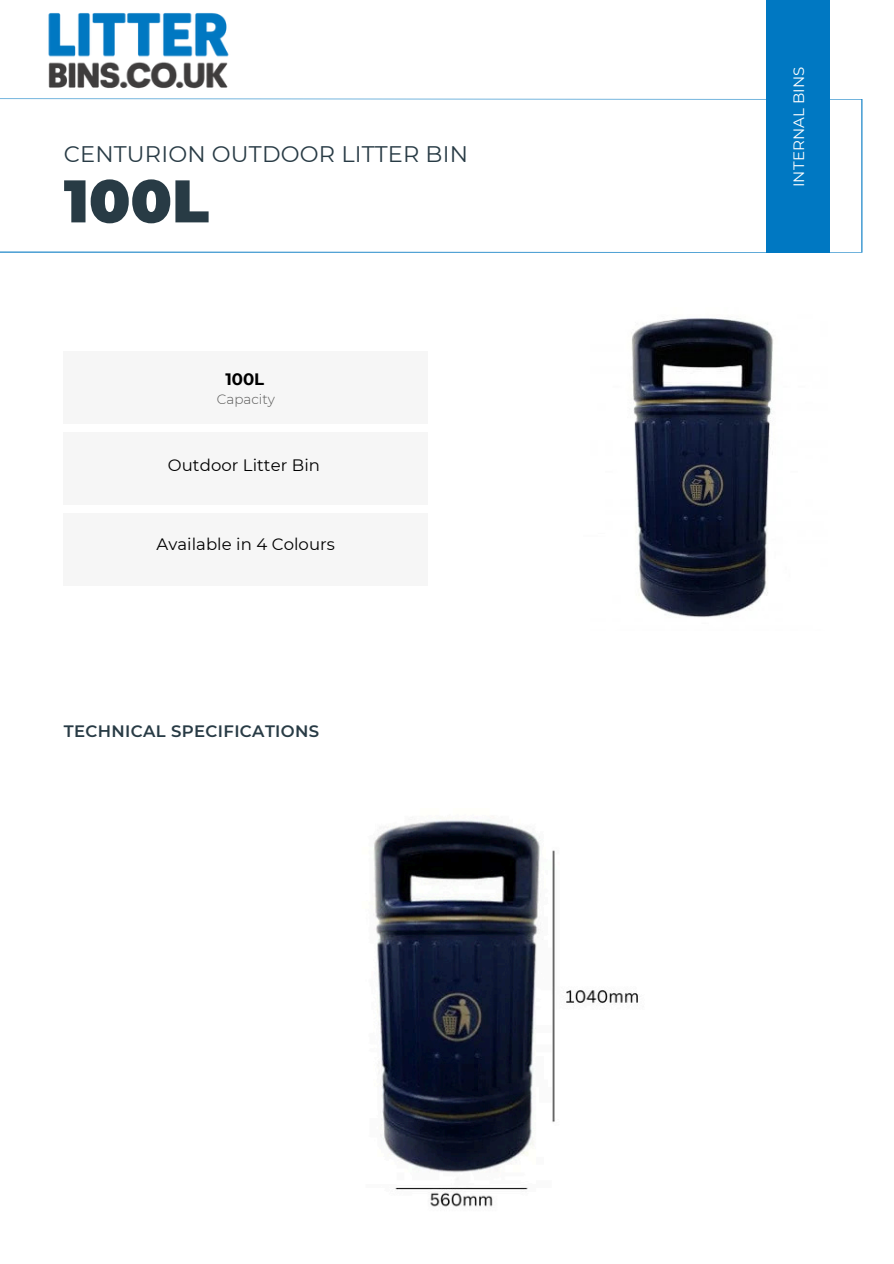
<style>
.page{position:relative;width:894px;height:1264px;background:#fff}
.page>*{position:absolute;margin:0;border:0;box-sizing:border-box;transform-origin:0 0}
.t1{font:900 60px "Montserrat";color:#283b45}
.t2{font:22.5px "Montserrat";letter-spacing:.005em;color:#283b45}
.t3{font:16.5px "Montserrat";letter-spacing:.005em;color:#000}
.t4{font:600 16.5px "Montserrat";letter-spacing:.02em;color:#283b45}
.t5{font:700 16.5px "Montserrat";color:#000}
.t6{font:15px "Montserrat";letter-spacing:.01em;color:#fff}
.t7{font:300 13.5px "Montserrat";color:#575756}
</style>
<div class="page">
<svg style="left:0;top:98px;width:862px;height:155px"></svg>
<div style="left:765px;top:0;width:64px;height:252px;background:#0078c2"></div>
<div style="left:64px;top:352px;width:363px;height:72px;background:#f6f6f6"></div>
<div style="left:64px;top:433px;width:363px;height:72px;background:#f6f6f6"></div>
<div style="left:64px;top:514px;width:363px;height:72px;background:#f6f6f6"></div>
<img style="left:48px;top:13px;width:181px;height:76px">
<img style="left:631px;top:318px;width:142px;height:300px">
<img style="left:373px;top:819px;width:265px;height:388px">
<h1 class="t2" style="left:64px;top:140px;width:405px">CENTURION OUTDOOR LITTER BIN</h1>
<h3 class="t1" style="left:64px;top:164px;width:147px">100L</h3>
<h5 class="t5" style="left:225px;top:369px;width:40px">100L</h5>
<p class="t7" style="left:217px;top:391px;width:60px">Capacity</p>
<p class="t3" style="left:168px;top:454px;width:153px">Outdoor Litter Bin</p>
<h3 class="t3" style="left:156px;top:533px;width:180px">Available in 4 Colours</h3>
<h5 class="t4" style="left:64px;top:721px;width:257px">TECHNICAL SPECIFICATIONS</h5>
<p class="t6" style="left:789px;top:187px;width:122px;rotate:-90deg">INTERNAL BINS</p>
</div>
